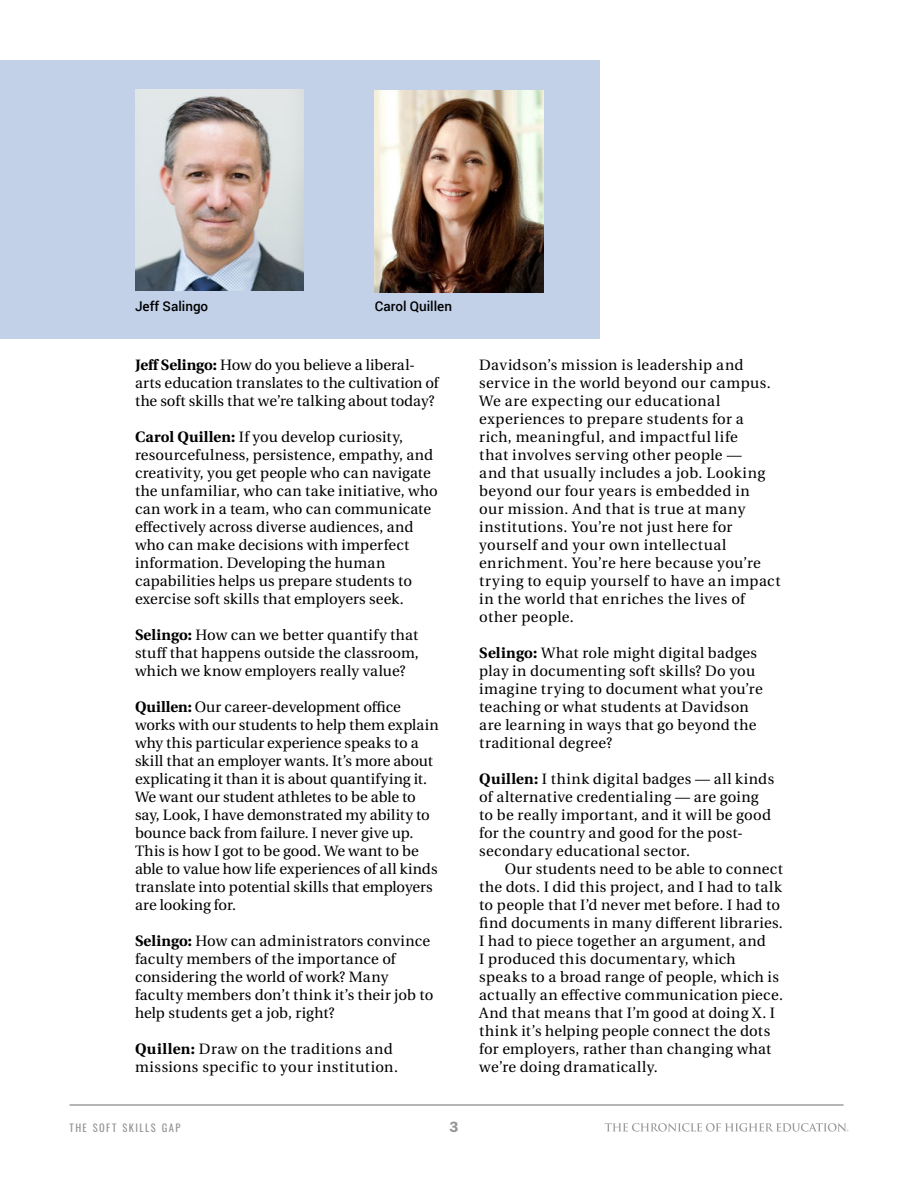
<style>
.page{position:relative;width:918px;height:1188px;background:#fff}
.page>*{position:absolute;margin:0;border:0;box-sizing:border-box;transform-origin:0 0}
.t1{font:15px/18px "Heuristica";letter-spacing:.015em;color:#000}
.t2{font:15px/18px "Heuristica";letter-spacing:-.005em;color:#000}
.t3{font:600 15px "ITC Franklin Gothic Std";color:#939598}
.t4{font:500 13.5px "Roboto";color:#000}
.t5{font:10.5px "Oswald";letter-spacing:.14em;color:#939598}
.s1{font-weight:700}
</style>
<div class="page">
<hr style="left:70px;top:1105px;width:774px;height:1px;background:#6d6e71">
<svg style="left:605px;top:1123px;width:243px;height:9px"></svg>
<div style="left:0;top:60px;width:599px;height:279px;background:#c2d1e8"></div>
<img style="left:135px;top:89px;width:168px;height:202px">
<img style="left:375px;top:91px;width:168px;height:201px">
<p class="t4" style="left:135px;top:297px;width:75px">Jeff Salingo</p>
<p class="t4" style="left:375px;top:297px;width:79px">Carol Quillen</p>
<p class="t1" style="left:135px;top:356px;width:305px"><span class="s1">Jeff Selingo:</span> How do you believe a liberal&shy;arts education translates to the cultivation of the soft skills that we’re talking about today?</p>
<p class="t1" style="left:135px;top:428px;width:304px"><span class="s1">Carol Quillen:</span> If you develop curiosity, resourcefulness, persistence, empathy, and creativity, you get people who can navigate the unfamiliar, who can take initiative, who can work in a team, who can communicate effectively across diverse audiences, and who can make decisions with imperfect information. Developing the human capabilities helps us prepare students to exercise soft skills that employers seek.</p>
<p class="t1" style="left:135px;top:626px;width:285px;text-align:justify"><span class="s1">Selingo:</span> How can we better quantify that stuff that happens outside the classroom, which we know employers really value?</p>
<p class="t2" style="left:135px;top:698px;width:305px"><span class="s1">Quillen:</span> Our career-development office works with our students to help them explain why this particular experience speaks to a skill that an employer wants. It’s more about explicating it than it is about quantifying it.<br>We want our student athletes to be able to say, Look, I have demonstrated my ability to bounce back from failure. I never give up.<br>This is how I got to be good. We want to be able to value how life experiences of all kinds translate into potential skills that employers are looking for.</p>
<p class="t1" style="left:135px;top:932px;width:300px"><span class="s1">Selingo:</span> How can administrators convince faculty members of the importance of considering the world of work? Many faculty members don’t think it’s their job to help students get a job, right?</p>
<p class="t1" style="left:135px;top:1040px;width:265px"><span class="s1">Quillen:</span> Draw on the traditions and missions specific to your institution.</p>
<p class="t5" style="left:70px;top:1119px;width:112px">THE SOFT SKILLS GAP</p>
<p class="t3" style="left:449px;top:1118px;width:10px">3</p>
<p class="t1" style="left:479px;top:356px;width:303px">Davidson’s mission is leadership and service in the world beyond our campus.<br>We are expecting our educational experiences to prepare students for a<br>rich, meaningful, and impactful life<br>that involves serving other people —<br>and that usually includes a job. Looking beyond our four years is embedded in<br>our mission. And that is true at many institutions. You’re not just here for yourself and your own intellectual enrichment. You’re here because you’re trying to equip yourself to have an impact in the world that enriches the lives of other people.</p>
<p class="t1" style="left:479px;top:644px;width:285px"><span class="s1">Selingo:</span> What role might digital badges play in documenting soft skills? Do you imagine trying to document what you’re teaching or what students at Davidson are learning in ways that go beyond the traditional degree?</p>
<p class="t1" style="left:479px;top:770px;width:297px"><span class="s1">Quillen:</span> I think digital badges — all kinds of alternative credentialing — are going to be really important, and it will be good for the country and good for the post&shy;secondary educational sector.</p>
<p class="t1" style="left:479px;top:860px;width:305px;text-indent:26px">Our students need to be able to connect the dots. I did this project, and I had to talk to people that I’d never met before. I had to find documents in many different libraries.<br>I had to piece together an argument, and<br>I produced this documentary, which speaks to a broad range of people, which is actually an effective communication piece.<br>And that means that I’m good at doing X. I think it’s helping people connect the dots for employers, rather than changing what we’re doing dramatically.</p>
</div>
